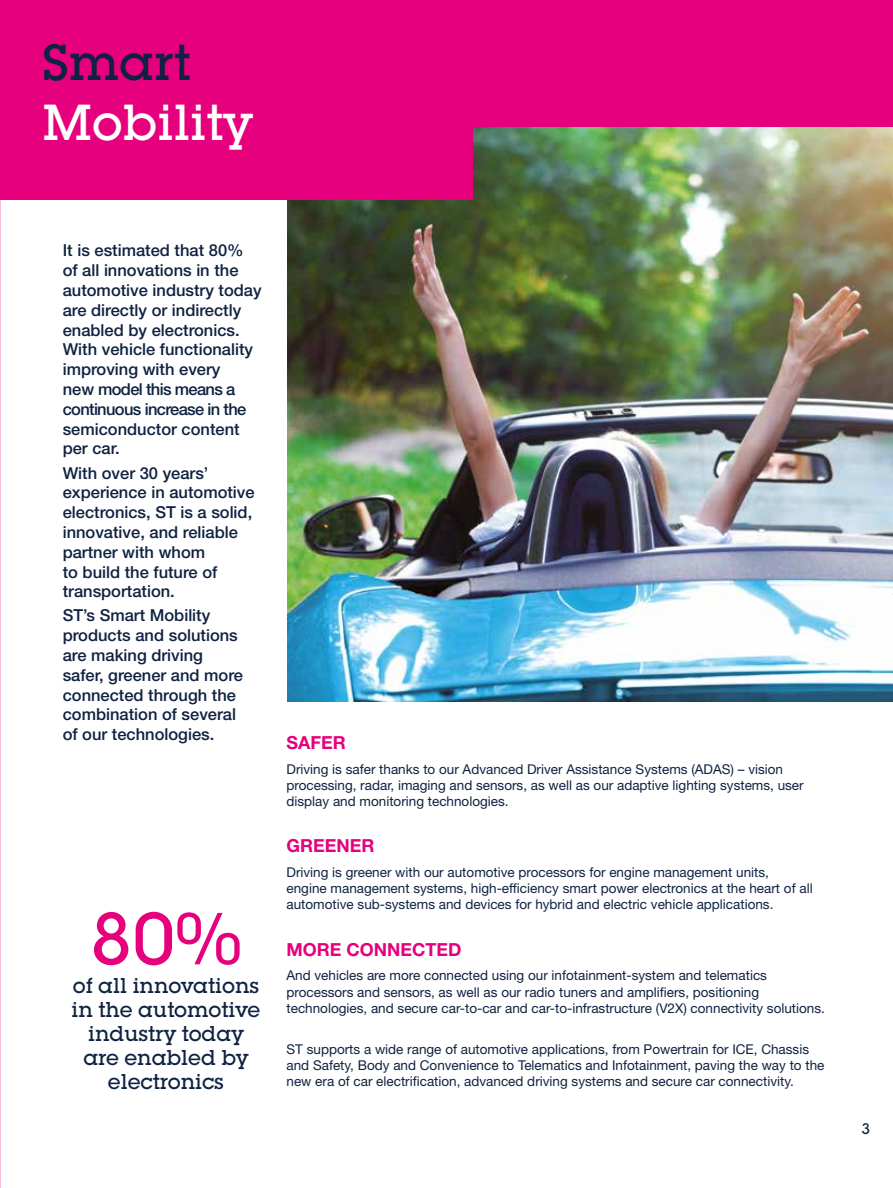
<style>
.page{position:relative;width:893px;height:1188px;background:#fff}
.page>*{position:absolute;margin:0;border:0;box-sizing:border-box;transform-origin:0 0}
.t1{font:500 72px "Lubalin Graph Std";color:#e6007d}
.t2{font:500 49.5px "Lubalin Graph Std";color:#fff}
.t3{font:500 49.5px "Lubalin Graph Std";color:#0f2241}
.t4{font:500 21px/24px "Lubalin Graph Std";color:#0f2241;text-align:center}
.t5{font:700 18px "Helvetica Neue LT Std";color:#e6007d}
.t6{font:500 16.5px/19.8px "Helvetica Neue LT Std";color:#0f2241}
.t7{font:500 15px "Lubalin Graph Std";color:#0f2241}
.t8{font:13.5px/16.2px "Helvetica Neue LT Std";color:#0f2241}
</style>
<div class="page">
<img style="left:287px;top:126px;width:606px;height:576px">
<div style="left:0;top:0;width:473px;height:200px;background:#e6007d"></div>
<div style="left:0;top:0;width:893px;height:126px;background:#e6007d"></div>
<h2 class="t3" style="left:43px;top:31px;width:150px">Smart</h2>
<h2 class="t2" style="left:43px;top:91px;width:212px">Mobility</h2>
<p class="t6" style="left:63px;top:241px;width:200px">It is estimated that 80% of all innovations in the automotive industry today are directly or indirectly enabled by electronics.<br>With vehicle functionality improving with every<br>new model this means a continuous increase in the semiconductor content per car.</p>
<p class="t6" style="left:63px;top:463px;width:193px">With over 30 years’ experience in automotive electronics, ST is a solid, innovative, and reliable partner with whom<br>to build the future of transportation.</p>
<p class="t6" style="left:63px;top:605px;width:182px">ST’s Smart Mobility products and solutions are making driving safer, greener and more connected through the combination of several of our technologies.</p>
<h1 class="t1" style="left:90px;top:893px;width:153px">80%</h1>
<h3 class="t4" style="left:72px;top:998px;width:190px">in the automotive industry today are enabled by electronics</h3>
<h3 class="t4" style="left:73px;top:974px;width:188px">of all innovations</h3>
<h3 class="t5" style="left:287px;top:731px;width:61px">SAFER</h3>
<p class="t8" style="left:287px;top:760px;width:519px">Driving is safer thanks to our Advanced Driver Assistance Systems (ADAS) – vision processing, radar, imaging and sensors, as well as our adaptive lighting systems, user display and monitoring technologies.</p>
<h3 class="t5" style="left:287px;top:835px;width:89px">GREENER</h3>
<p class="t8" style="left:287px;top:864px;width:528px">Driving is greener with our automotive processors for engine management units,<br>engine management systems, high-efficiency smart power electronics at the heart of all automotive sub-systems and devices for hybrid and electric vehicle applications.</p>
<h3 class="t5" style="left:287px;top:938px;width:177px">MORE CONNECTED</h3>
<p class="t8" style="left:287px;top:967px;width:540px">And vehicles are more connected using our infotainment-system and telematics processors and sensors, as well as our radio tuners and amplifiers, positioning technologies, and secure car-to-car and car-to-infrastructure (V2X) connectivity solutions.</p>
<p class="t8" style="left:287px;top:1041px;width:539px">ST supports a wide range of automotive applications, from Powertrain for ICE, Chassis and Safety, Body and Convenience to Telematics and Infotainment, paving the way to the new era of car electrification, advanced driving systems and secure car connectivity.</p>
<p class="t7" style="left:861px;top:1119px;width:10px">3</p>
</div>
